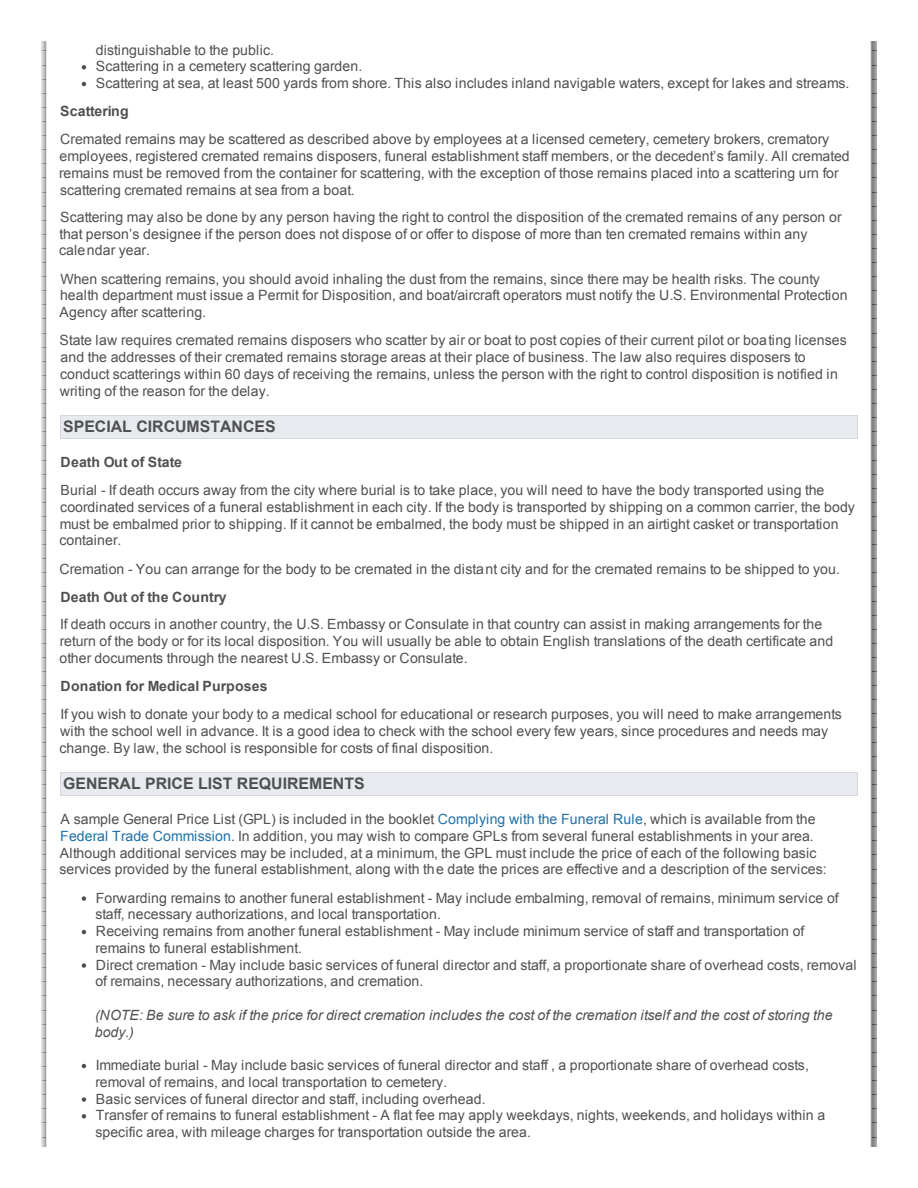
<style>
.page{position:relative;width:918px;height:1188px;background:#fff}
.page>*{position:absolute;margin:0;border:0;box-sizing:border-box;transform-origin:0 0}
.t1{font:700 15.9px "Arial";color:#505050}
.t2{font:14.1px/16.8px "Arial";letter-spacing:.005em;color:#505050}
.t3{font:italic 14.1px/16.8px "Arial";letter-spacing:.005em;color:#505050}
.t4{font:700 14.1px "Arial";letter-spacing:.005em;color:#505050}
.s1{color:#1f70a7}
</style>
<div class="page">
<div style="left:61px;top:415px;width:796px;height:24px;background:#e7eaef"></div>
<hr style="left:61px;top:415px;width:796px;height:1px;background:#d6d7db">
<hr style="left:61px;top:438px;width:796px;height:1px;background:#d6d7db">
<svg style="left:857px;top:415px;width:1px;height:24px"></svg>
<div style="left:61px;top:772px;width:796px;height:24px;background:#e7eaef"></div>
<hr style="left:61px;top:772px;width:796px;height:1px;background:#d6d7db">
<hr style="left:61px;top:795px;width:796px;height:1px;background:#d6d7db">
<svg style="left:857px;top:772px;width:1px;height:24px"></svg>
<svg style="left:82px;top:65px;width:4px;height:4px"></svg>
<svg style="left:82px;top:82px;width:4px;height:4px"></svg>
<svg style="left:82px;top:896px;width:4px;height:5px"></svg>
<svg style="left:82px;top:930px;width:4px;height:4px"></svg>
<svg style="left:82px;top:963px;width:4px;height:5px"></svg>
<svg style="left:82px;top:1064px;width:4px;height:4px"></svg>
<svg style="left:82px;top:1097px;width:4px;height:5px"></svg>
<svg style="left:82px;top:1114px;width:4px;height:5px"></svg>
<p class="t2" style="left:96px;top:42px;width:755px">distinguishable to the public.<br>Scattering in a cemetery scattering garden.<br>Scattering at sea, at least 500 yards from shore. This also includes inland navigable waters, except for lakes and streams.</p>
<p class="t4" style="left:60px;top:102px;width:70px">Scattering</p>
<p class="t2" style="left:59px;top:131px;width:792px">Cremated remains may be scattered as described above by employees at a licensed cemetery, cemetery brokers, crematory employees, registered cremated remains disposers, funeral establishment staff members, or the decedent’s family. All cremated remains must be removed from the container for scattering, with the exception of those remains placed into a scattering urn for scattering cremated remains at sea from a boat.</p>
<p class="t2" style="left:59px;top:209px;width:784px">Scattering may also be done by any person having the right to control the disposition of the cremated remains of any person or that person’s designee if the person does not dispose of or offer to dispose of more than ten cremated remains within any calendar year.</p>
<p class="t2" style="left:60px;top:271px;width:789px">When scattering remains, you should avoid inhaling the dust from the remains, since there may be health risks. The county health department must issue a Permit for Disposition, and boat/aircraft operators must notify the U.S. Environmental Protection<br>Agency after scattering.</p>
<p class="t2" style="left:60px;top:332px;width:789px">State law requires cremated remains disposers who scatter by air or boat to post copies of their current pilot or boating licenses and the addresses of their cremated remains storage areas at their place of business. The law also requires disposers to conduct scatterings within 60 days of receiving the remains, unless the person with the right to control disposition is notified in writing of the reason for the delay.</p>
<p class="t1" style="left:63px;top:416px;width:214px">SPECIAL CIRCUMSTANCES</p>
<p class="t4" style="left:61px;top:453px;width:123px">Death Out of State</p>
<p class="t2" style="left:59px;top:482px;width:797px">Burial - If death occurs away from the city where burial is to take place, you will need to have the body transported using the coordinated services of a funeral establishment in each city. If the body is transported by shipping on a common carrier, the body must be embalmed prior to shipping. If it cannot be embalmed, the body must be shipped in an airtight casket or transportation container.</p>
<p class="t2" style="left:59px;top:561px;width:782px">Cremation - You can arrange for the body to be cremated in the distant city and for the cremated remains to be shipped to you.</p>
<p class="t4" style="left:60px;top:588px;width:168px">Death Out of the Country</p>
<p class="t2" style="left:59px;top:616px;width:775px">If death occurs in another country, the U.S. Embassy or Consulate in that country can assist in making arrangements for the return of the body or for its local disposition. You will usually be able to obtain English translations of the death certificate and other documents through the nearest U.S. Embassy or Consulate.</p>
<p class="t4" style="left:61px;top:677px;width:208px">Donation for Medical Purposes</p>
<p class="t2" style="left:60px;top:706px;width:784px">If you wish to donate your body to a medical school for educational or research purposes, you will need to make arrangements with the school well in advance. It is a good idea to check with the school every few years, since procedures and needs may change. By law, the school is responsible for costs of final disposition.</p>
<p class="t1" style="left:63px;top:773px;width:303px">GENERAL PRICE LIST REQUIREMENTS</p>
<p class="t2" style="left:59px;top:811px;width:769px">A sample General Price List (GPL) is included in the booklet <span class="s1">Complying with the Funeral Rule</span>, which is available from the <span class="s1">Federal Trade Commission</span>. In addition, you may wish to compare GPLs from several funeral establishments in your area.<br>Although additional services may be included, at a minimum, the GPL must include the price of each of the following basic services provided by the funeral establishment, along with the date the prices are effective and a description of the services:</p>
<p class="t2" style="left:95px;top:889px;width:763px">Forwarding remains to another funeral establishment - May include embalming, removal of remains, minimum service of staff, necessary authorizations, and local transportation.<br>Receiving remains from another funeral establishment - May include minimum service of staff and transportation of remains to funeral establishment.<br>Direct cremation - May include basic services of funeral director and staff, a proportionate share of overhead costs, removal of remains, necessary authorizations, and cremation.</p>
<p class="t3" style="left:95px;top:1007px;width:739px">(NOTE: Be sure to ask if the price for direct cremation includes the cost of the cremation itself and the cost of storing the body.)</p>
<p class="t2" style="left:95px;top:1057px;width:731px">Immediate burial - May include basic services of funeral director and staff , a proportionate share of overhead costs, removal of remains, and local transportation to cemetery.<br>Basic services of funeral director and staff, including overhead.<br>Transfer of remains to funeral establishment - A flat fee may apply weekdays, nights, weekends, and holidays within a specific area, with mileage charges for transportation outside the area.</p>
</div>
